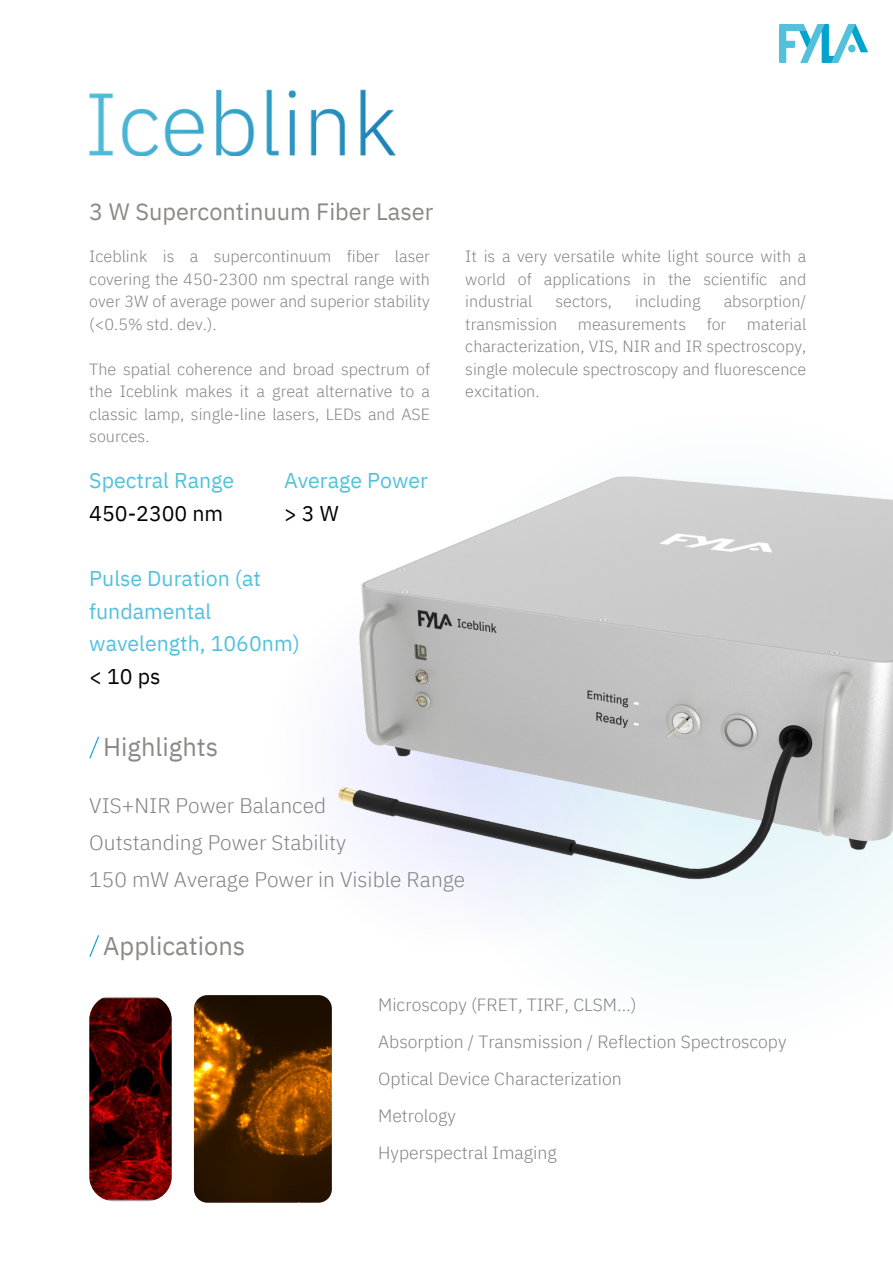
<style>
.page{position:relative;width:893px;height:1264px;background:#fff}
.page>*{position:absolute;margin:0;border:0;box-sizing:border-box;transform-origin:0 0}
.t1{font:25.5px "IBM Plex Sans";color:#8a8986}
.t2{font:23.55px "IBM Plex Sans";color:#8a8986}
.t3{font:21.3px/32.5px "IBM Plex Sans Hebrew";color:#53c1db}
.t4{font:21.3px "IBM Plex Sans Hebrew";color:#000}
.t5{font:300 21px "IBM Plex Sans Hebrew";color:#828282}
.t6{font:300 17.7px "IBM Plex Sans Hebrew";color:#828282}
.t7{font:300 16.2px/22.5px "IBM Plex Sans Hebrew";color:#828282;text-align:justify}
</style>
<div class="page">
<div style="left:593px;top:897px;width:299px;height:78px;background:#f2fafc"></div>
<div style="left:247px;top:538px;width:437px;height:437px;background:#fcfdfe;border-radius:50%"></div>
<img style="left:338px;top:476px;width:554px;height:421px">
<svg style="left:89px;top:935px;width:10px;height:22px"></svg>
<svg style="left:89px;top:736px;width:10px;height:23px"></svg>
<img style="left:779px;top:25px;width:89px;height:37px">
<img style="left:89px;top:89px;width:306px;height:67px">
<img style="left:89px;top:995px;width:83px;height:206px;border-radius:25px">
<img style="left:194px;top:995px;width:138px;height:207px;border-radius:13px">
<p class="t2" style="left:89px;top:196px;width:345px">3 W Supercontinuum Fiber Laser</p>
<p class="t7" style="left:89px;top:245px;width:342px">Iceblink is a supercontinuum fiber laser covering the 450-2300 nm spectral range with over 3W of average power and superior stability (&lt;0.5% std. dev.).</p>
<p class="t7" style="left:89px;top:357px;width:342px">The spatial coherence and broad spectrum of the Iceblink makes it a great alternative to a classic lamp, single-line lasers, LEDs and ASE sources.</p>
<p class="t3" style="left:89px;top:464px;width:146px">Spectral Range</p>
<p class="t4" style="left:89px;top:499px;width:135px">450-2300 nm</p>
<p class="t3" style="left:284px;top:464px;width:145px">Average Power</p>
<p class="t4" style="left:284px;top:499px;width:56px">&gt;3W</p>
<p class="t3" style="left:89px;top:562px;width:212px">Pulse Duration (at fundamental wavelength, 1060nm)</p>
<p class="t4" style="left:89px;top:662px;width:73px">&lt; 10 ps</p>
<p class="t7" style="left:465px;top:245px;width:342px">It is a very versatile white light source with a world of applications in the scientific and industrial</p>
<p class="t7" style="left:555px;top:290px;width:58px">sectors,</p>
<p class="t7" style="left:635px;top:290px;width:67px">including</p>
<p class="t7" style="left:723px;top:290px;width:84px">absorption/</p>
<p class="t7" style="left:465px;top:312px;width:94px">transmission</p>
<p class="t7" style="left:578px;top:312px;width:110px">measurements</p>
<p class="t7" style="left:706px;top:312px;width:21px">for</p>
<p class="t7" style="left:465px;top:312px;width:342px;text-indent:281px">material characterization, VIS, NIR and IR spectroscopy, single molecule spectroscopy and fluorescence excitation.</p>
<p class="t1" style="left:103px;top:730px;width:116px">Highlights</p>
<p class="t5" style="left:89px;top:791px;width:238px">VIS+NIR Power Balanced</p>
<p class="t5" style="left:89px;top:828px;width:258px">Outstanding Power Stability</p>
<p class="t5" style="left:89px;top:865px;width:377px">150 mW Average Power in Visible Range</p>
<p class="t1" style="left:103px;top:928px;width:144px">Applications</p>
<p class="t6" style="left:378px;top:992px;width:260px">Microscopy (FRET, TIRF, CLSM…)</p>
<p class="t6" style="left:378px;top:1029px;width:410px">Absorption / Transmission / Reflection Spectroscopy</p>
<p class="t6" style="left:378px;top:1066px;width:245px">Optical Device Characterization</p>
<p class="t6" style="left:378px;top:1103px;width:79px">Metrology</p>
<p class="t6" style="left:378px;top:1140px;width:180px">Hyperspectral Imaging</p>
</div>
